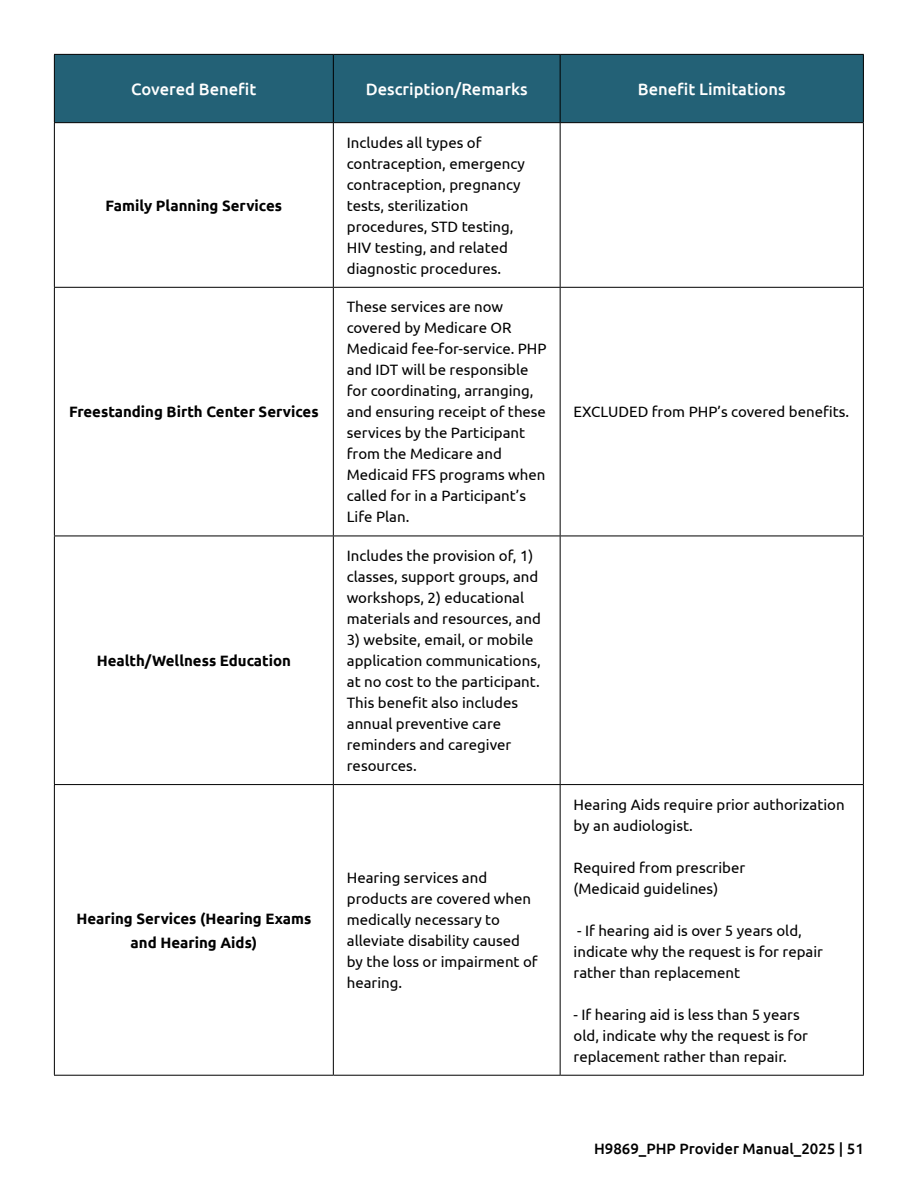
<style>
.page{position:relative;width:918px;height:1188px;background:#fff}
.page>*{position:absolute;margin:0;border:0;box-sizing:border-box;transform-origin:0 0}
.t1{font:500 16.5px "Ubuntu";color:#fff}
.t2{font:15px/21px "Ubuntu";color:#000}
.t3{font:700 15px/24px "Ubuntu";color:#000;text-align:center}
.t4{font:500 15px "Ubuntu";color:#000}
</style>
<div class="page">
<div style="left:55px;top:55px;width:808px;height:67px;background:#236176"></div>
<hr style="left:54px;top:54px;width:279px;height:1px;background:#000">
<hr style="left:54px;top:55px;width:1px;height:67px;background:#000">
<hr style="left:333px;top:54px;width:227px;height:1px;background:#000">
<hr style="left:333px;top:55px;width:1px;height:67px;background:#000">
<hr style="left:560px;top:54px;width:304px;height:1px;background:#000">
<hr style="left:560px;top:55px;width:1px;height:67px;background:#000">
<hr style="left:863px;top:55px;width:1px;height:67px;background:#000">
<hr style="left:54px;top:122px;width:279px;height:1px;background:#000">
<hr style="left:333px;top:122px;width:227px;height:1px;background:#000">
<hr style="left:560px;top:122px;width:304px;height:1px;background:#000">
<hr style="left:54px;top:123px;width:1px;height:164px;background:#000">
<hr style="left:333px;top:123px;width:1px;height:164px;background:#000">
<hr style="left:560px;top:123px;width:1px;height:164px;background:#000">
<hr style="left:863px;top:123px;width:1px;height:164px;background:#000">
<hr style="left:54px;top:287px;width:279px;height:1px;background:#000">
<hr style="left:54px;top:288px;width:1px;height:248px;background:#000">
<hr style="left:333px;top:287px;width:227px;height:1px;background:#000">
<hr style="left:333px;top:288px;width:1px;height:248px;background:#000">
<hr style="left:560px;top:287px;width:304px;height:1px;background:#000">
<hr style="left:560px;top:288px;width:1px;height:248px;background:#000">
<hr style="left:863px;top:288px;width:1px;height:248px;background:#000">
<hr style="left:54px;top:536px;width:279px;height:1px;background:#000">
<hr style="left:54px;top:536px;width:1px;height:248px;background:#000">
<hr style="left:333px;top:536px;width:227px;height:1px;background:#000">
<hr style="left:333px;top:536px;width:1px;height:248px;background:#000">
<hr style="left:560px;top:536px;width:304px;height:1px;background:#000">
<hr style="left:560px;top:536px;width:1px;height:248px;background:#000">
<hr style="left:863px;top:536px;width:1px;height:248px;background:#000">
<hr style="left:54px;top:784px;width:279px;height:1px;background:#000">
<hr style="left:54px;top:785px;width:1px;height:290px;background:#000">
<hr style="left:333px;top:784px;width:227px;height:1px;background:#000">
<hr style="left:333px;top:785px;width:1px;height:290px;background:#000">
<hr style="left:560px;top:784px;width:304px;height:1px;background:#000">
<hr style="left:560px;top:785px;width:1px;height:290px;background:#000">
<hr style="left:863px;top:785px;width:1px;height:290px;background:#000">
<hr style="left:54px;top:1075px;width:279px;height:1px;background:#000">
<hr style="left:333px;top:1075px;width:227px;height:1px;background:#000">
<hr style="left:560px;top:1075px;width:304px;height:1px;background:#000">
<p class="t1" style="left:131px;top:79px;width:127px">Covered Benefit</p>
<p class="t1" style="left:366px;top:79px;width:163px">Description/Remarks</p>
<p class="t1" style="left:638px;top:79px;width:149px">Benefit Limitations</p>
<p class="t3" style="left:106px;top:193px;width:178px">Family Planning Services</p>
<p class="t3" style="left:69px;top:400px;width:251px">Freestanding Birth Center Services</p>
<p class="t3" style="left:97px;top:649px;width:196px">Health/Wellness Education</p>
<p class="t3" style="left:76px;top:906px;width:236px">Hearing Services (Hearing Exams and Hearing Aids)</p>
<p class="t2" style="left:347px;top:132px;width:180px">Includes all types of contraception, emergency contraception, pregnancy tests, sterilization procedures, STD testing,<br>HIV testing, and related diagnostic procedures.</p>
<p class="t2" style="left:347px;top:296px;width:201px">These services are now covered by Medicare OR<br>Medicaid fee-for-service. PHP and IDT will be responsible for coordinating, arranging, and ensuring receipt of these services by the Participant from the Medicare and<br>Medicaid FFS programs when called for in a Participant’s<br>Life Plan.</p>
<p class="t2" style="left:347px;top:545px;width:196px">Includes the provision of, 1) classes, support groups, and workshops, 2) educational materials and resources, and</p>
<p class="t2" style="left:347px;top:629px;width:195px">3) website, email, or mobile application communications, at no cost to the participant.<br>This benefit also includes annual preventive care reminders and caregiver resources.</p>
<p class="t2" style="left:347px;top:867px;width:192px">Hearing services and products are covered when medically necessary to alleviate disability caused by the loss or impairment of hearing.</p>
<p class="t2" style="left:574px;top:401px;width:277px">EXCLUDED from PHP’s covered benefits.</p>
<p class="t2" style="left:574px;top:793px;width:273px">Hearing Aids require prior authorization by an audiologist.</p>
<p class="t2" style="left:574px;top:856px;width:173px">Required from prescriber (Medicaid guidelines)</p>
<p class="t2" style="left:574px;top:919px;width:251px">- If hearing aid is over 5 years old, indicate why the request is for repair rather than replacement</p>
<p class="t2" style="left:574px;top:1003px;width:236px">- If hearing aid is less than 5 years old, indicate why the request is for replacement rather than repair.</p>
<p class="t4" style="left:594px;top:1139px;width:271px">H9869_PHP Provider Manual_2025 | 51</p>
</div>
